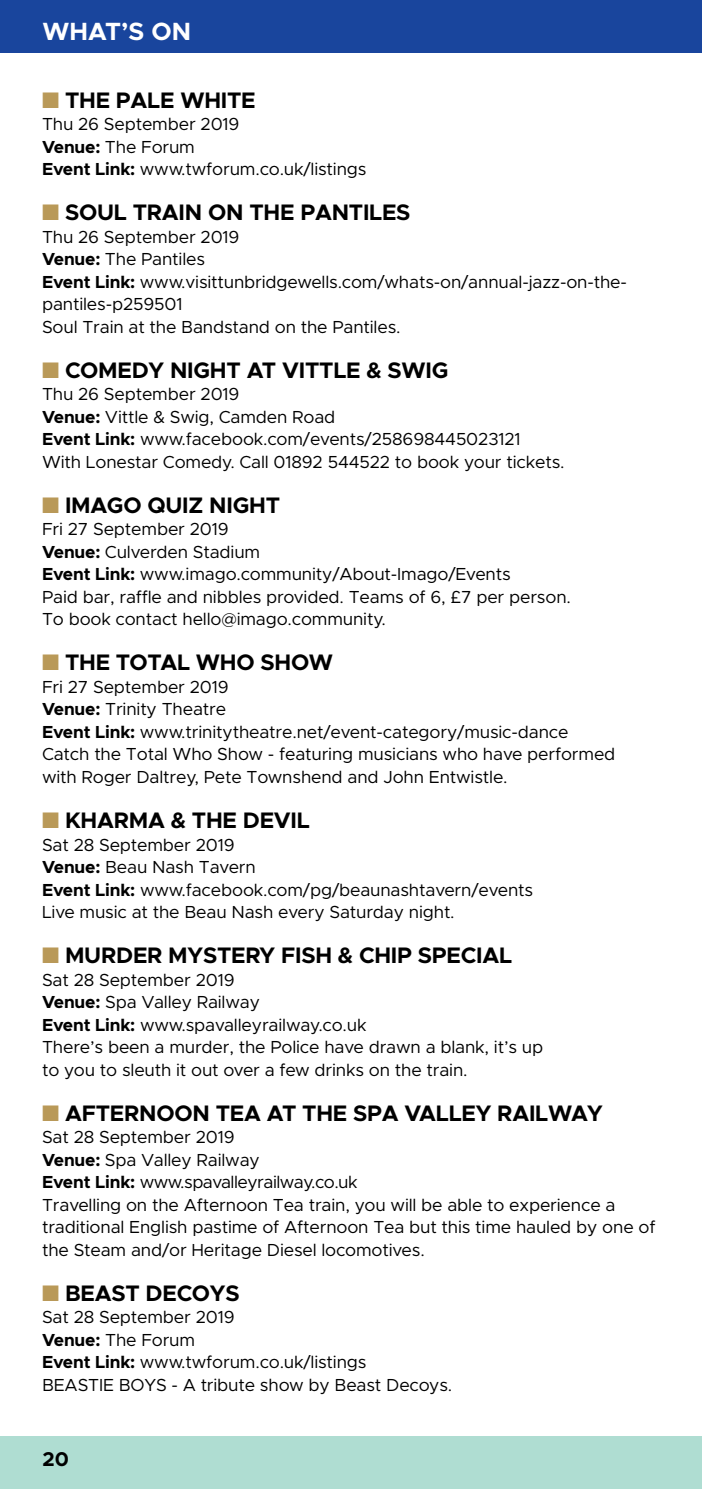
<style>
.page{position:relative;width:702px;height:1489px;background:#fff}
.page>*{position:absolute;margin:0;border:0;box-sizing:border-box;transform-origin:0 0}
.t1{font:700 25px "Metropolis";color:#fff}
.t2{font:700 22.5px "Metropolis";letter-spacing:-.01em;color:#000}
.t3{font:700 20px "Metropolis";color:#000}
.t4{font:17.5px/22.5px "Metropolis";letter-spacing:-.01em;color:#000}
.s1{color:#b99958}
.s2{font-weight:700}
</style>
<div class="page">
<div style="left:0;top:1436px;width:702px;height:52px;background:#afddd2"></div>
<div style="left:0;top:0;width:702px;height:52px;background:#19459d"></div>
<h1 class="t1" style="left:43px;top:15px;width:21px">WHAT</h1>
<h1 class="t1" style="left:121px;top:15px;width:50px">’S ON</h1>
<p class="t2" style="left:42px;top:86px;width:215px"><span class="s1">■</span> THE PALE WHITE</p>
<p class="t4" style="left:42px;top:113px;width:326px">Thu 26 September 2019<br><span class="s2">VENUE:</span> The Forum<br><span class="s2">EVENT LINK:</span> www.twforum.co.uk/listings</p>
<p class="t2" style="left:42px;top:198px;width:370px"><span class="s1">■</span> SOUL TRAIN ON THE PANTILES</p>
<p class="t4" style="left:42px;top:225px;width:586px">Thu 26 September 2019<br><span class="s2">VENUE:</span> The Pantiles<br><span class="s2">EVENT LINK:</span> www.visittunbridgewells.com/whats-on/annual-jazz-on-the&shy;pantiles-p259501<br>Soul Train at the Bandstand on the Pantiles.</p>
<p class="t2" style="left:42px;top:356px;width:408px"><span class="s1">■</span> COMEDY NIGHT AT VITTLE &amp; SWIG</p>
<p class="t4" style="left:42px;top:383px;width:524px">Thu 26 September 2019<br><span class="s2">VENUE:</span> Vittle &amp; Swig, Camden Road<br><span class="s2">EVENT LINK:</span> www.facebook.com/events/258698445023121<br>With Lonestar Comedy. Call 01892 544522 to book your tickets.</p>
<p class="t2" style="left:42px;top:491px;width:239px"><span class="s1">■</span> IMAGO QUIZ NIGHT</p>
<p class="t4" style="left:42px;top:518px;width:530px">Fri 27 September 2019<br><span class="s2">VENUE:</span> Culverden Stadium<br><span class="s2">EVENT LINK:</span> www.imago.community/About-Imago/Events<br>Paid bar, raffle and nibbles provided. Teams of 6, £7 per person.<br>To book contact hello@imago.community.</p>
<p class="t2" style="left:42px;top:648px;width:292px"><span class="s1">■</span> THE TOTAL WHO SHOW</p>
<p class="t4" style="left:42px;top:675px;width:575px">Fri 27 September 2019<br><span class="s2">VENUE:</span> Trinity Theatre<br><span class="s2">EVENT LINK:</span> www.trinitytheatre.net/event-category/music-dance Catch the Total Who Show - featuring musicians who have performed with Roger Daltrey, Pete Townshend and John Entwistle.</p>
<p class="t2" style="left:42px;top:806px;width:269px"><span class="s1">■</span> KHARMA &amp; THE DEVIL</p>
<p class="t4" style="left:42px;top:833px;width:492px">Sat 28 September 2019<br><span class="s2">VENUE:</span> Beau Nash Tavern<br><span class="s2">EVENT LINK:</span> www.facebook.com/pg/beaunashtavern/events Live music at the Beau Nash every Saturday night.</p>
<p class="t2" style="left:42px;top:941px;width:471px"><span class="s1">■</span> MURDER MYSTERY FISH &amp; CHIP SPECIAL</p>
<p class="t4" style="left:42px;top:968px;width:502px">Sat 28 September 2019<br><span class="s2">VENUE:</span> Spa Valley Railway<br><span class="s2">EVENT LINK:</span> www.spavalleyrailway.co.uk<br>There’s been a murder, the Police have drawn a blank, it’s up to you to sleuth it out over a few drinks on the train.</p>
<p class="t2" style="left:42px;top:1098px;width:562px"><span class="s1">■</span> AFTERNOON TEA AT THE SPA VALLEY RAILWAY</p>
<p class="t4" style="left:42px;top:1125px;width:615px">Sat 28 September 2019<br><span class="s2">VENUE:</span> Spa Valley Railway<br><span class="s2">EVENT LINK:</span> www.spavalleyrailway.co.uk<br>Travelling on the Afternoon Tea train, you will be able to experience a traditional English pastime of Afternoon Tea but this time hauled by one of the Steam and/or Heritage Diesel locomotives.</p>
<p class="t2" style="left:42px;top:1278px;width:199px"><span class="s1">■</span> BEAST DECOYS</p>
<p class="t4" style="left:42px;top:1305px;width:412px">Sat 28 September 2019<br><span class="s2">VENUE:</span> The Forum<br><span class="s2">EVENT LINK:</span> www.twforum.co.uk/listings<br>BEASTIE BOYS - A tribute show by Beast Decoys.</p>
<p class="t3" style="left:43px;top:1445px;width:28px">20</p>
</div>
